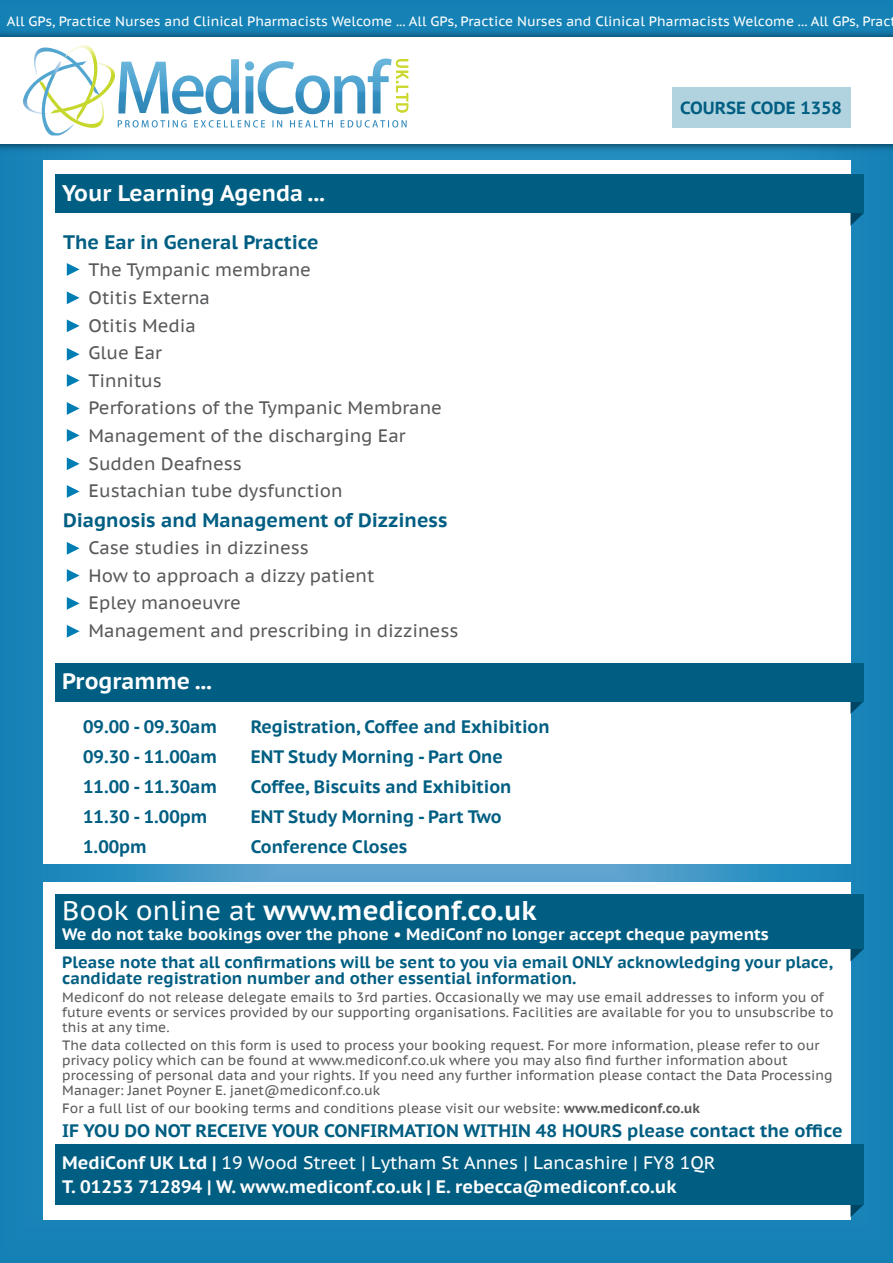
<style>
.page{position:relative;width:893px;height:1263px;background:#fff}
.page>*{position:absolute;margin:0;border:0;box-sizing:border-box;transform-origin:0 0}
.t1{font:700 27px "PT Sans Caption";color:#fff}
.t2{font:700 22.5px "PT Sans Caption";color:#fff}
.t3{font:700 19.5px "PT Sans Caption";color:#005e82}
.t4{font:700 18px/31.7px "PT Sans Caption";color:#005e82}
.t5{font:18px/27.6px "PT Sans Caption";color:#58595b}
.t6{font:700 18px "PT Sans Caption";color:#fff}
.t7{font:700 17.55px "PT Sans Caption";color:#005e82}
.t8{font:700 16.5px/16.5px "PT Sans Caption";color:#005e82}
.t9{font:700 16.5px "PT Sans Caption";color:#fff}
.t10{font:13.5px/15px "PT Sans Caption";color:#58595b}
.t11{font:13.5px "PT Sans Caption";color:#fff}
.s1{font-weight:400}
.s2{font-weight:700}
.s3{color:#fff}
.s4{font-weight:400;color:#fff}
</style>
<div class="page">
<img style="left:0;top:0;width:893px;height:1263px">
<img style="left:0;top:26px;width:893px;height:129px">
<div style="left:0;top:37px;width:893px;height:107px;background:#fff"></div>
<img style="left:99px;top:63px;width:16px;height:29px">
<img style="left:41px;top:80px;width:65px;height:48px">
<img style="left:23px;top:82px;width:19px;height:33px">
<img style="left:42px;top:95px;width:32px;height:40px">
<img style="left:34px;top:48px;width:31px;height:47px">
<img style="left:65px;top:45px;width:34px;height:76px">
<img style="left:118px;top:59px;width:274px;height:55px">
<img style="left:118px;top:120px;width:243px;height:8px">
<img style="left:365px;top:120px;width:42px;height:8px">
<img style="left:396px;top:59px;width:12px;height:54px">
<div style="left:672px;top:87px;width:178px;height:41px;background:#b1d3e0"></div>
<div style="left:43px;top:160px;width:807px;height:703px;background:#fff"></div>
<svg style="left:850px;top:213px;width:14px;height:13px"></svg>
<div style="left:55px;top:175px;width:809px;height:38px;background:#005e82"></div>
<svg style="left:850px;top:701px;width:14px;height:13px"></svg>
<div style="left:55px;top:663px;width:809px;height:38px;background:#005e82"></div>
<svg style="left:67px;top:263px;width:13px;height:13px"></svg>
<svg style="left:67px;top:291px;width:13px;height:13px"></svg>
<svg style="left:67px;top:319px;width:13px;height:13px"></svg>
<svg style="left:67px;top:348px;width:13px;height:13px"></svg>
<svg style="left:67px;top:374px;width:13px;height:13px"></svg>
<svg style="left:67px;top:402px;width:13px;height:13px"></svg>
<svg style="left:67px;top:429px;width:13px;height:13px"></svg>
<svg style="left:67px;top:457px;width:13px;height:13px"></svg>
<svg style="left:67px;top:485px;width:13px;height:13px"></svg>
<svg style="left:67px;top:542px;width:13px;height:13px"></svg>
<svg style="left:67px;top:569px;width:13px;height:13px"></svg>
<svg style="left:67px;top:597px;width:13px;height:13px"></svg>
<svg style="left:67px;top:625px;width:13px;height:13px"></svg>
<div style="left:43px;top:882px;width:807px;height:338px;background:#fff"></div>
<svg style="left:850px;top:1204px;width:14px;height:13px"></svg>
<div style="left:55px;top:1144px;width:809px;height:60px;background:#005e82"></div>
<svg style="left:850px;top:949px;width:14px;height:12px"></svg>
<div style="left:55px;top:895px;width:809px;height:54px;background:#005e82"></div>
<p class="t11" style="left:7px;top:12px;width:885px">All GPs, Practice Nurses and Clinical Pharmacists Welcome ... All GPs, Practice Nurses and Clinical Pharmacists Welcome ... All GPs, Prac</p>
<h2 class="t2" style="left:62px;top:178px;width:264px">Your Learning Agenda ...</h2>
<h3 class="t3" style="left:63px;top:229px;width:257px">The Ear in General Practice</h3>
<h3 class="t5" style="left:89px;top:256px;width:355px">The Tympanic membrane<br>Otitis Externa<br>Otitis Media<br>Glue Ear<br>Tinnitus<br>Perforations of the Tympanic Membrane<br>Management of the discharging Ear<br>Sudden Deafness<br>Eustachian tube dysfunction</h3>
<h3 class="t3" style="left:63px;top:507px;width:386px">Diagnosis and Management of Dizziness</h3>
<h3 class="t5" style="left:89px;top:534px;width:371px">Case studies in dizziness<br>How to approach a dizzy patient<br>Epley manoeuvre<br>Management and prescribing in dizziness</h3>
<h2 class="t2" style="left:62px;top:666px;width:151px">Programme ...</h2>
<h3 class="t4" style="left:83px;top:710px;width:135px">09.00 - 09.30am</h3>
<h3 class="t4" style="left:251px;top:710px;width:300px">Registration, Coffee and Exhibition</h3>
<h3 class="t4" style="left:83px;top:740px;width:135px">09.30 - 11.00am</h3>
<h3 class="t4" style="left:251px;top:740px;width:254px">ENT Study Morning - Part One</h3>
<h3 class="t4" style="left:83px;top:770px;width:135px">11.00 - 11.30am</h3>
<h3 class="t4" style="left:251px;top:770px;width:262px">Coffee, Biscuits and Exhibition</h3>
<h3 class="t4" style="left:83px;top:800px;width:126px">11.30 - 1.00pm</h3>
<h3 class="t4" style="left:251px;top:800px;width:252px">ENT Study Morning - Part Two</h3>
<h3 class="t4" style="left:83px;top:830px;width:65px">1.00pm</h3>
<h3 class="t4" style="left:251px;top:830px;width:158px">Conference Closes</h3>
<p class="t7" style="left:680px;top:97px;width:163px">COURSE CODE 1358</p>
<h1 class="t1" style="left:62px;top:893px;width:476px"><span class="s1">Book online at</span> www.mediconf.co.uk</h1>
<p class="t9" style="left:62px;top:923px;width:708px">We do not take bookings over the phone • MediConf no longer accept cheque payments</p>
<p class="t8" style="left:62px;top:953px;width:772px">Please note that all confirmations will be sent to you via email ONLY acknowledging your place, candidate registration number and other essential information.</p>
<p class="t10" style="left:62px;top:990px;width:773px">Mediconf do not release delegate emails to 3rd parties. Occasionally we may use email addresses to inform you of future events or services provided by our supporting organisations. Facilities are available for you to unsubscribe to this at any time.</p>
<p class="t10" style="left:62px;top:1038px;width:772px">The data collected on this form is used to process your booking request. For more information, please refer to our privacy policy which can be found at www.mediconf.co.uk where you may also find further information about processing of personal data and your rights. If you need any further information please contact the Data Processing Manager: Janet Poyner E. janet@mediconf.co.uk</p>
<p class="t10" style="left:62px;top:1101px;width:639px">For a full list of our booking terms and conditions please visit our website: <span class="s2">www.mediconf.co.uk</span></p>
<h3 class="t4" style="left:62px;top:1115px;width:782px">IF YOU DO NOT RECEIVE YOUR CONFIRMATION WITHIN 48 HOURS please contact the office<br><span class="s3">MediConf UK Ltd |</span> <span class="s4">19 Wood Street | Lytham St Annes | Lancashire | FY8 1QR</span></h3>
<h3 class="t6" style="left:62px;top:1175px;width:616px">T. 01253 712894 | W. www.mediconf.co.uk | E. rebecca@mediconf.co.uk</h3>
</div>
